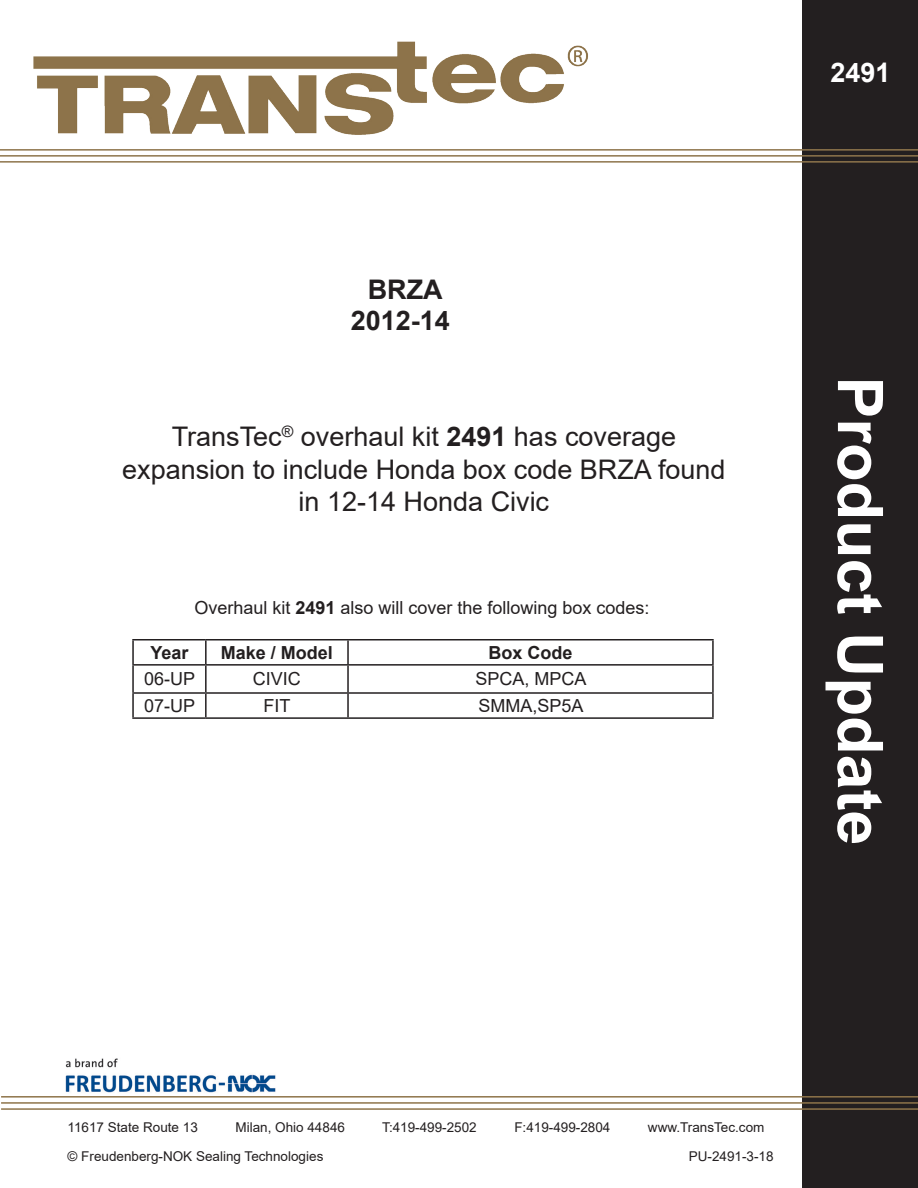
<style>
.page{position:relative;width:918px;height:1188px;background:#fff}
.page>*{position:absolute;margin:0;border:0;box-sizing:border-box;transform-origin:0 0}
.t1{font:700 63px "Arial";color:#fff}
.t2{font:27px/32.4px "Arial";color:#231f20;text-align:center}
.t3{font:700 27px "Arial";color:#231f20}
.t4{font:700 27px "Arial";color:#fff}
.t5{font:18px "Arial";color:#231f20}
.t6{font:700 18px "Arial";color:#231f20}
.t7{font:13.5px "Arial";color:#231f20}
.s1{font-weight:700}
</style>
<div class="page">
<div style="left:803px;top:0;width:115px;height:1188px;background:#231f20"></div>
<hr style="left:0;top:161px;width:918px;height:2px;background:#8e754c">
<hr style="left:0;top:155px;width:918px;height:2px;background:#8e754c">
<hr style="left:0;top:149px;width:918px;height:2px;background:#8e754c">
<img style="left:33px;top:41px;width:555px;height:94px">
<img style="left:65px;top:1058px;width:211px;height:35px">
<hr style="left:1px;top:1096px;width:917px;height:2px;background:#8e744a">
<hr style="left:1px;top:1102px;width:917px;height:2px;background:#8e744a">
<hr style="left:1px;top:1108px;width:917px;height:2px;background:#8e744a">
<hr style="left:132px;top:639px;width:74px;height:1px;background:#231f20">
<hr style="left:132px;top:641px;width:2px;height:23px;background:#231f20">
<hr style="left:206px;top:639px;width:142px;height:1px;background:#231f20">
<hr style="left:205px;top:641px;width:2px;height:23px;background:#231f20">
<hr style="left:348px;top:639px;width:366px;height:1px;background:#231f20">
<hr style="left:347px;top:641px;width:2px;height:23px;background:#231f20">
<hr style="left:712px;top:641px;width:2px;height:23px;background:#231f20">
<hr style="left:132px;top:664px;width:74px;height:2px;background:#231f20">
<hr style="left:206px;top:664px;width:142px;height:2px;background:#231f20">
<hr style="left:205px;top:666px;width:2px;height:26px;background:#231f20">
<hr style="left:348px;top:664px;width:366px;height:2px;background:#231f20">
<hr style="left:347px;top:666px;width:2px;height:26px;background:#231f20">
<hr style="left:132px;top:692px;width:74px;height:2px;background:#231f20">
<hr style="left:206px;top:692px;width:142px;height:2px;background:#231f20">
<hr style="left:205px;top:694px;width:2px;height:23px;background:#231f20">
<hr style="left:348px;top:692px;width:366px;height:2px;background:#231f20">
<hr style="left:347px;top:694px;width:2px;height:23px;background:#231f20">
<hr style="left:132px;top:717px;width:74px;height:2px;background:#231f20">
<hr style="left:206px;top:717px;width:142px;height:2px;background:#231f20">
<hr style="left:348px;top:717px;width:366px;height:2px;background:#231f20">
<hr style="left:132px;top:666px;width:2px;height:26px;background:#231f20">
<hr style="left:712px;top:666px;width:2px;height:26px;background:#231f20">
<hr style="left:132px;top:694px;width:2px;height:23px;background:#231f20">
<hr style="left:712px;top:694px;width:2px;height:23px;background:#231f20">
<p class="t3" style="left:368px;top:270px;width:76px">BRZA</p>
<p class="t3" style="left:351px;top:301px;width:101px">2012-14</p>
<p class="t2" style="left:122px;top:420px;width:605px">TransTec<sup>®</sup> overhaul kit <span class="s1">2491</span> has coverage expansion to include Honda box code BRZA found in 12-14 Honda Civic</p>
<p class="t5" style="left:194px;top:596px;width:457px">Overhaul kit <span class="s1">2491</span> also will cover the following box codes:</p>
<p class="t6" style="left:150px;top:640px;width:40px">Year</p>
<p class="t6" style="left:221px;top:640px;width:114px">Make / Model</p>
<p class="t6" style="left:488px;top:640px;width:86px">Box Code</p>
<p class="t5" style="left:144px;top:667px;width:53px">06-UP</p>
<p class="t5" style="left:253px;top:667px;width:50px">CIVIC</p>
<p class="t5" style="left:475px;top:667px;width:113px">SPCA, MPCA</p>
<p class="t5" style="left:144px;top:693px;width:53px">07-UP</p>
<p class="t5" style="left:264px;top:693px;width:28px">FIT</p>
<p class="t5" style="left:478px;top:693px;width:107px">SMMA,SP5A</p>
<p class="t4" style="left:830px;top:54px;width:62px">2491</p>
<p class="t1" style="left:904px;top:377px;width:471px;rotate:90deg">Product Update</p>
<p class="t7" style="left:68px;top:1118px;width:132px">11617 State Route 13</p>
<p class="t7" style="left:235px;top:1118px;width:111px">Milan, Ohio 44846</p>
<p class="t7" style="left:382px;top:1118px;width:96px">T:419-499-2502</p>
<p class="t7" style="left:514px;top:1118px;width:98px">F:419-499-2804</p>
<p class="t7" style="left:648px;top:1118px;width:118px">www.TransTec.com</p>
<p class="t7" style="left:68px;top:1147px;width:257px">© Freudenberg-NOK Sealing Technologies</p>
<p class="t7" style="left:689px;top:1147px;width:86px">PU-2491-3-18</p>
</div>
